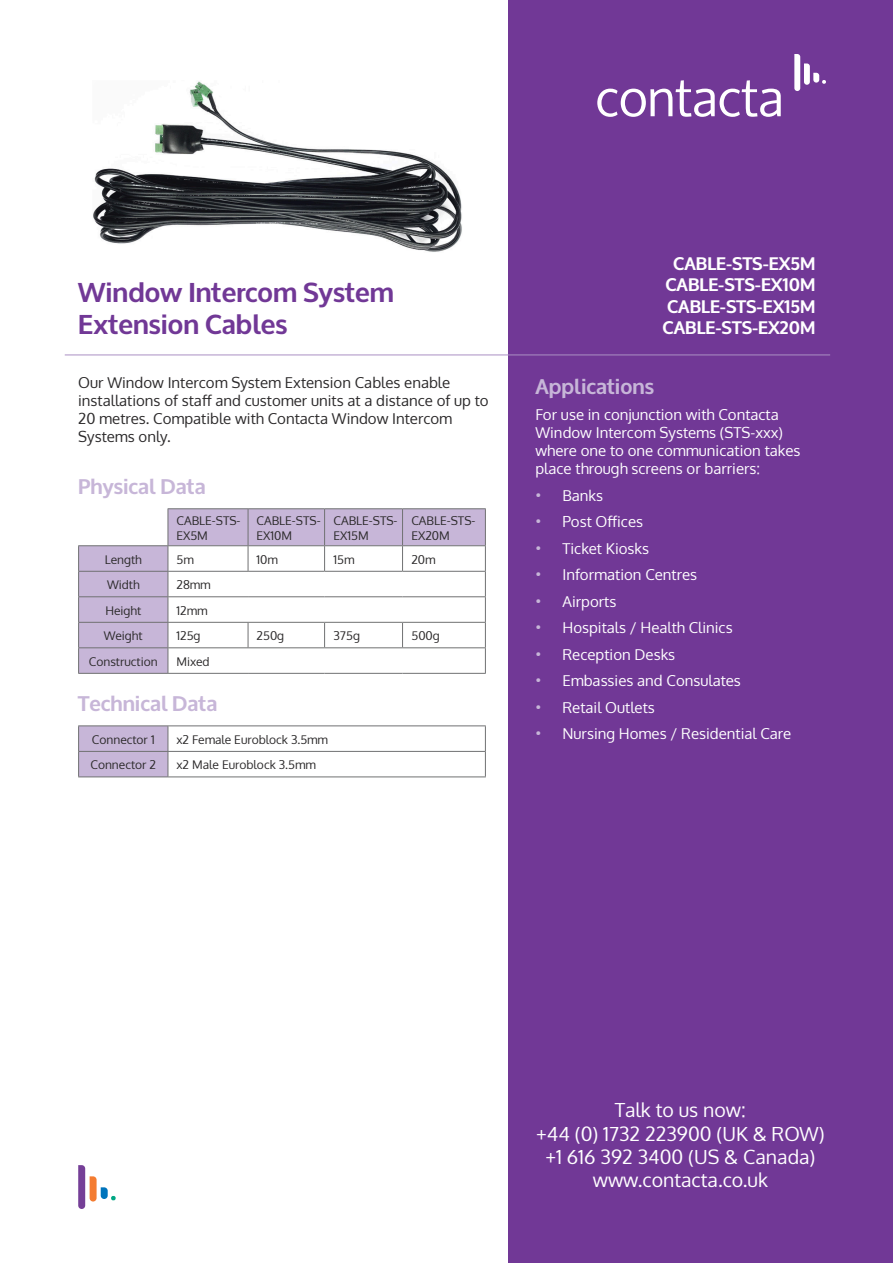
<style>
.page{position:relative;width:893px;height:1263px;background:#fff}
.page>*{position:absolute;margin:0;border:0;box-sizing:border-box;transform-origin:0 0}
.t1{font:700 27px/32.4px "Oxygen";color:#713896}
.t2{font:700 21px "Oxygen";color:#c7b6d8}
.t3{font:19.5px/23.4px "Oxygen";color:#fff;text-align:center}
.t4{font:700 18px/21.6px "Oxygen";color:#fff;text-align:center}
.t5{font:15px/18px "Oxygen";color:#fff}
.t6{font:15px/18px "Oxygen";color:#2b292a}
.t7{font:12px/14.4px "Oxygen";color:#2b292a}
.s1{font-weight:300;color:#c7b6d8}
</style>
<div class="page">
<svg style="left:79px;top:509px;width:406px;height:164px;fill:#c7b6d8"></svg>
<hr style="left:402px;top:509px;width:1px;height:36px;background:#707172">
<hr style="left:248px;top:509px;width:1px;height:36px;background:#707172">
<hr style="left:324px;top:509px;width:1px;height:36px;background:#707172">
<hr style="left:78px;top:571px;width:90px;height:1px;background:#707172">
<hr style="left:78px;top:596px;width:90px;height:1px;background:#707172">
<hr style="left:78px;top:622px;width:90px;height:1px;background:#707172">
<hr style="left:78px;top:545px;width:90px;height:1px;background:#707172">
<hr style="left:78px;top:647px;width:90px;height:1px;background:#707172">
<svg style="left:78px;top:546px;width:1px;height:127px"></svg>
<svg style="left:168px;top:546px;width:318px;height:127px"></svg>
<hr style="left:78px;top:673px;width:90px;height:1px;background:#707172">
<hr style="left:168px;top:673px;width:80px;height:1px;background:#707172">
<hr style="left:248px;top:673px;width:77px;height:1px;background:#707172">
<hr style="left:325px;top:673px;width:78px;height:1px;background:#707172">
<hr style="left:403px;top:673px;width:83px;height:1px;background:#707172">
<hr style="left:168px;top:508px;width:80px;height:1px;background:#707172">
<hr style="left:168px;top:509px;width:1px;height:36px;background:#707172">
<hr style="left:248px;top:508px;width:77px;height:1px;background:#707172">
<hr style="left:325px;top:508px;width:78px;height:1px;background:#707172">
<hr style="left:403px;top:508px;width:83px;height:1px;background:#707172">
<hr style="left:485px;top:509px;width:1px;height:36px;background:#707172">
<hr style="left:168px;top:545px;width:80px;height:1px;background:#707172">
<hr style="left:248px;top:545px;width:77px;height:1px;background:#707172">
<hr style="left:325px;top:545px;width:78px;height:1px;background:#707172">
<hr style="left:403px;top:545px;width:83px;height:1px;background:#707172">
<div style="left:90px;top:80px;width:373px;height:174px;background:#fff;opacity:.75"></div>
<div style="left:508px;top:0;width:385px;height:1263px;background:#713896"></div>
<svg style="left:78px;top:1165px;width:38px;height:44px"></svg>
<svg style="left:597px;top:80px;width:184px;height:37px"></svg>
<svg style="left:794px;top:54px;width:32px;height:37px"></svg>
<hr style="left:65px;top:355px;width:765px;height:1px;background:#ab90c3">
<hr style="left:78px;top:725px;width:90px;height:1px;background:#707172">
<hr style="left:168px;top:725px;width:318px;height:1px;background:#707172">
<svg style="left:78px;top:726px;width:408px;height:50px"></svg>
<hr style="left:78px;top:776px;width:90px;height:1px;background:#707172">
<hr style="left:168px;top:776px;width:318px;height:1px;background:#707172">
<h1 class="t1" style="left:78px;top:279px;width:317px">Window Intercom System<br>Extension Cables</h1>
<p class="t6" style="left:78px;top:375px;width:412px">Our Window Intercom System Extension Cables enable installations of staff and customer units at a distance of up to 20 metres. Compatible with Contacta Window Intercom Systems only.</p>
<h2 class="t2" style="left:78px;top:478px;width:129px">Physical Data</h2>
<p class="t7" style="left:176px;top:515px;width:66px">CABLE-STS-<br>EX5M</p>
<p class="t7" style="left:257px;top:515px;width:66px">CABLE-STS-<br>EX10M</p>
<p class="t7" style="left:333px;top:515px;width:66px">CABLE-STS-<br>EX15M</p>
<p class="t7" style="left:411px;top:515px;width:66px">CABLE-STS-<br>EX20M</p>
<p class="t7" style="left:105px;top:553px;width:39px">Length</p>
<p class="t7" style="left:176px;top:553px;width:19px">5m</p>
<p class="t7" style="left:257px;top:553px;width:23px">10m</p>
<p class="t7" style="left:333px;top:553px;width:22px">15m</p>
<p class="t7" style="left:411px;top:553px;width:26px">20m</p>
<p class="t7" style="left:107px;top:579px;width:34px">Width</p>
<p class="t7" style="left:176px;top:579px;width:36px">28mm</p>
<p class="t7" style="left:105px;top:604px;width:37px">Height</p>
<p class="t7" style="left:176px;top:604px;width:32px">12mm</p>
<p class="t7" style="left:104px;top:630px;width:40px">Weight</p>
<p class="t7" style="left:176px;top:630px;width:26px">125g</p>
<p class="t7" style="left:257px;top:630px;width:29px">250g</p>
<p class="t7" style="left:333px;top:630px;width:28px">375g</p>
<p class="t7" style="left:411px;top:630px;width:30px">500g</p>
<p class="t7" style="left:89px;top:656px;width:70px">Construction</p>
<p class="t7" style="left:176px;top:656px;width:35px">Mixed</p>
<h2 class="t2" style="left:78px;top:696px;width:141px">Technical Data</h2>
<p class="t7" style="left:92px;top:734px;width:64px">Connector 1</p>
<p class="t7" style="left:176px;top:734px;width:153px">x2 Female Euroblock 3.5mm</p>
<p class="t7" style="left:90px;top:759px;width:67px">Connector 2</p>
<p class="t7" style="left:176px;top:759px;width:141px">x2 Male Euroblock 3.5mm</p>
<p class="t4" style="left:663px;top:254px;width:154px">CABLE-STS-EX5M<br>CABLE-STS-EX10M<br>CABLE-STS-EX15M<br>CABLE-STS-EX20M</p>
<h2 class="t2" style="left:535px;top:378px;width:120px">Applications</h2>
<p class="t5" style="left:535px;top:407px;width:266px">For use in conjunction with Contacta Window Intercom Systems (STS-xxx) where one to one communication takes place through screens or barriers:</p>
<p class="t5" style="left:535px;top:488px;width:69px"><span class="s1">•</span> Banks</p>
<p class="t5" style="left:535px;top:513px;width:109px"><span class="s1">•</span> Post Offices</p>
<p class="t5" style="left:535px;top:541px;width:115px"><span class="s1">•</span> Ticket Kiosks</p>
<p class="t5" style="left:535px;top:568px;width:163px"><span class="s1">•</span> Information Centres</p>
<p class="t5" style="left:535px;top:593px;width:82px"><span class="s1">•</span> Airports</p>
<p class="t5" style="left:535px;top:619px;width:199px"><span class="s1">•</span> Hospitals / Health Clinics</p>
<p class="t5" style="left:535px;top:646px;width:141px"><span class="s1">•</span> Reception Desks</p>
<p class="t5" style="left:535px;top:674px;width:207px"><span class="s1">•</span> Embassies and Consulates</p>
<p class="t5" style="left:535px;top:700px;width:121px"><span class="s1">•</span> Retail Outlets</p>
<p class="t5" style="left:535px;top:725px;width:257px"><span class="s1">•</span> Nursing Homes / Residential Care</p>
<h3 class="t3" style="left:536px;top:1098px;width:290px">Talk to us now:<br>+44 (0) 1732 223900 (UK &amp; ROW) +1 616 392 3400 (US &amp; Canada) www.contacta.co.uk</h3>
</div>
